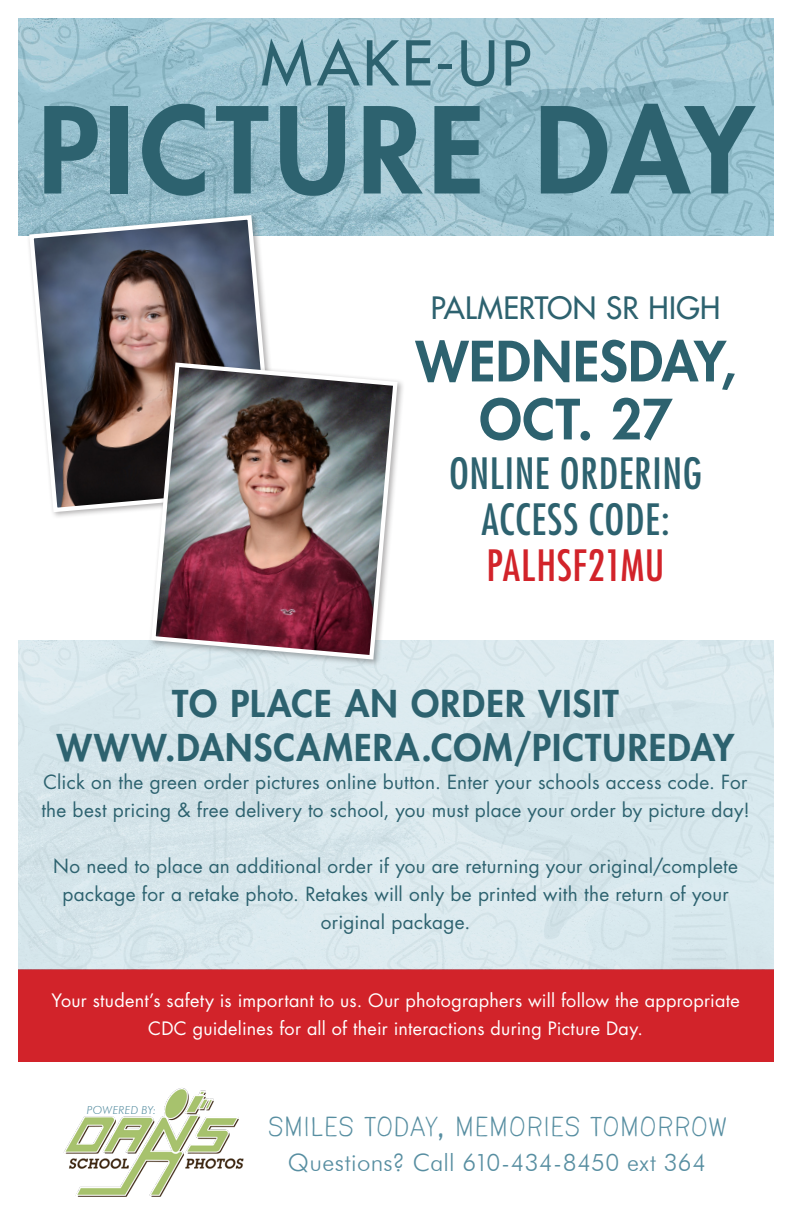
<style>
.page{position:relative;width:792px;height:1224px;background:#fff}
.page>*{position:absolute;margin:0;border:0;box-sizing:border-box;transform-origin:0 0}
.t1{font:800 116px "Futura Std";letter-spacing:.05em;color:#2d626f}
.t2{font:500 60px "Futura Std";letter-spacing:.055em;color:#2d626f}
.t3{font:800 54px/58px "Futura Std";letter-spacing:.01em;color:#2d626f;text-align:center}
.t4{font:condensed 42px/46px "Futura Std";letter-spacing:.015em;color:#2d626f;text-align:center}
.t5{font:800 36px "Futura Std";letter-spacing:.03em;color:#2d626f}
.t6{font:500 30px "Futura Std";letter-spacing:.005em;color:#2d626f}
.t7{font:condensed 25.2px "Savu";letter-spacing:.04em;color:#578ea1}
.t8{font:300 24px "Futura BT";letter-spacing:.015em;color:#578ea1}
.t9{font:19px/28px "Futura Std";letter-spacing:.015em;color:#2d626f}
.t10{font:18px/28px "Futura Std";letter-spacing:.015em;color:#fff;text-align:center}
.t11{font:italic 300 11px "Futura BT";letter-spacing:.025em;color:#578ea1}
.s1{color:#d2232a}
</style>
<div class="page">
<div style="left:18px;top:970px;width:756px;height:92px;background:#d2232a"></div>
<img style="left:18px;top:18px;width:756px;height:217px">
<img style="left:18px;top:641px;width:756px;height:329px">
<img style="left:64px;top:1088px;width:180px;height:109px">
<div style="left:26px;top:212px;width:257px;height:307px;background:#231f20;opacity:.35"></div>
<svg style="left:27px;top:213px;width:251px;height:301px"></svg>
<div style="left:148px;top:359px;width:257px;height:308px;background:#231f20;opacity:.35"></div>
<img style="left:149px;top:360px;width:251px;height:302px">
<p class="t2" style="left:261px;top:26px;width:271px">MAKE-UP</p>
<p class="t1" style="left:38px;top:77px;width:717px">PICTURE DAY</p>
<p class="t6" style="left:431px;top:290px;width:291px">PALMERTON SR HIGH</p>
<p class="t3" style="left:416px;top:333px;width:322px">WEDNESDAY,<br>OCT. 27</p>
<p class="t4" style="left:449px;top:451px;width:255px">ONLINE ORDERING<br>ACCESS CODE:<br><span class="s1">PALHSF21MU</span></p>
<p class="t5" style="left:172px;top:681px;width:448px">TO PLACE AN ORDER VISIT</p>
<p class="t5" style="left:57px;top:725px;width:679px">WWW.DANSCAMERA.COM/PICTUREDAY</p>
<p class="t9" style="left:41px;top:768px;width:710px">Click on the green order pictures online button. Enter your schools access code. For the best pricing &amp; free delivery to school, you must place your order by picture day!</p>
<p class="t9" style="left:53px;top:852px;width:686px;text-align:center">No need to place an additional order if you are returning your original/complete package for a retake photo. Retakes will only be printed with the return of your original package.</p>
<p class="t10" style="left:51px;top:987px;width:690px">Your student’s safety is important to us. Our photographers will follow the appropriate<br>CDC guidelines for all of their interactions during Picture Day.</p>
<p class="t11" style="left:87px;top:1103px;width:71px">POWERED BY:</p>
<p class="t7" style="left:268px;top:1110px;width:459px">SMILES TODAY, MEMORIES TOMORROW</p>
<p class="t8" style="left:288px;top:1148px;width:420px">Questions? Call 610-434-8450 ext 364</p>
</div>
